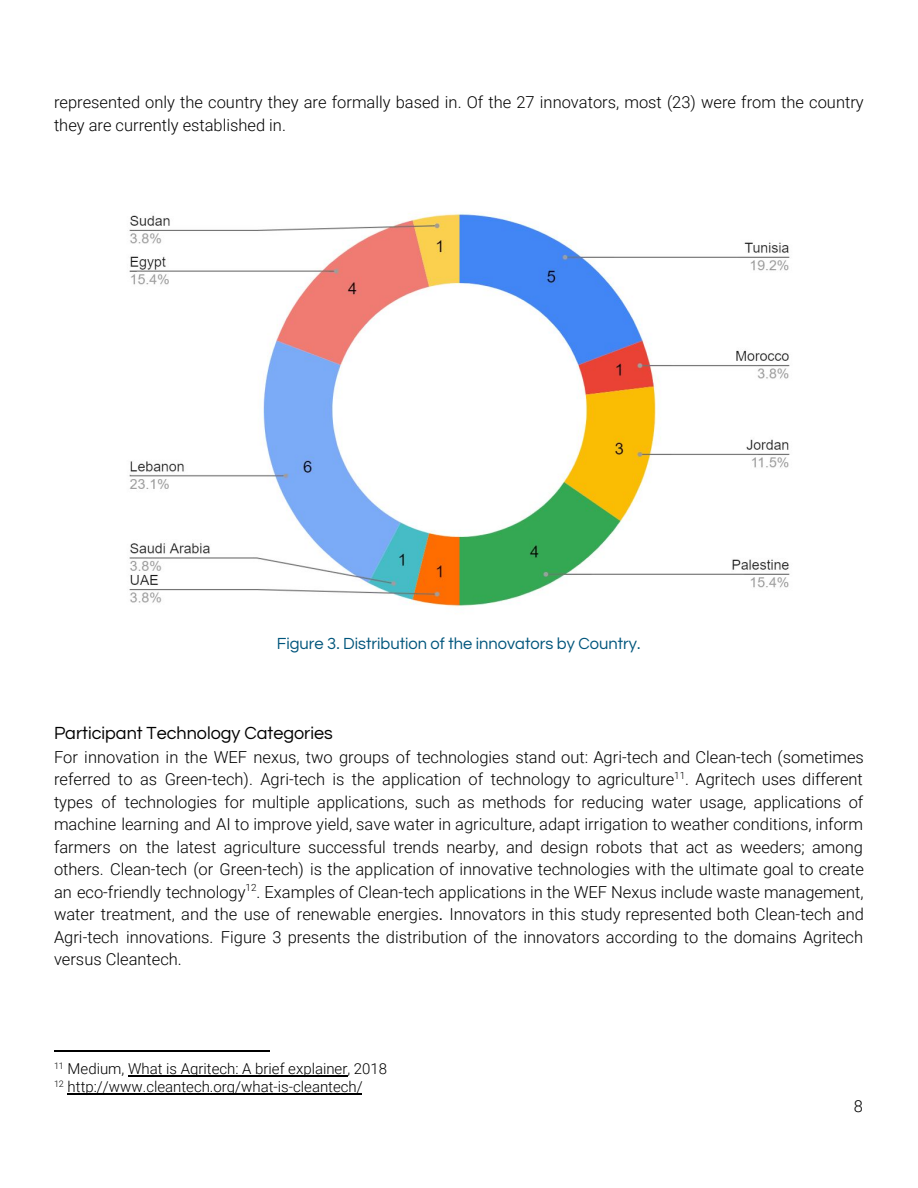
<style>
.page{position:relative;width:918px;height:1188px;background:#fff}
.page>*{position:absolute;margin:0;border:0;box-sizing:border-box;transform-origin:0 0}
.t1{font:18px "Questrial";color:#000}
.t2{font:300 16.5px/22.5px "Roboto";color:#000}
.t3{font:16.5px "Questrial";color:#00557c}
.t4{font:300 15px/18px "Roboto";color:#000}
.t5{font:300 9.9px "Roboto";color:#000}
.s1{font-weight:400}
</style>
<div class="page">
<hr style="left:54px;top:1051px;width:216px;height:1px;background:#000">
<img style="left:129px;top:213px;width:661px;height:394px">
<hr style="left:128px;top:1076px;width:220px;height:1px;background:#000">
<hr style="left:68px;top:1094px;width:294px;height:1px;background:#000">
<p class="t2" style="left:54px;top:91px;width:811px">represented only the country they are formally based in. Of the 27 innovators, most (23) were from the country they are currently established in.</p>
<p class="t3" style="left:277px;top:636px;width:365px">Figure 3. Distribution of the innovators by Country.</p>
<p class="t1" style="left:54px;top:724px;width:280px">Participant Technology Categories</p>
<p class="t2" style="left:54px;top:746px;width:811px">For innovation in the WEF nexus, two groups of technologies stand out: Agri-tech and Clean-tech (sometimes referred to as Green-tech). Agri-tech is the application of technology to agriculture . Agritech uses different</p>
<p class="t5" style="left:674px;top:769px;width:12px">11</p>
<p class="t2" style="left:54px;top:791px;width:811px;text-align:justify">types of technologies for multiple applications, such as methods for reducing water usage, applications of machine learning and AI to improve yield, save water in agriculture, adapt irrigation to weather conditions, inform farmers on the latest agriculture successful trends nearby, and design robots that act as weeders; among others. Clean-tech (or Green-tech) is the application of innovative technologies with the ultimate goal to create an eco-friendly technology . Examples of Clean-tech applications in the WEF Nexus include waste management,</p>
<p class="t5" style="left:246px;top:882px;width:12px">12</p>
<p class="t2" style="left:54px;top:903px;width:811px;text-align:justify">water treatment, and the use of renewable energies<span class="s1">.</span> Innovators in this study represented both Clean-tech and Agri-tech innovations. Figure 3 presents the distribution of the innovators according to the domains Agritech versus Cleantech.</p>
<p class="t4" style="left:54px;top:1060px;width:335px"><sup>11</sup> Medium, What is Agritech: A brief explainer, 2018<br><sup>12</sup> http://www.cleantech.org/what-is-cleantech/</p>
<p class="t2" style="left:854px;top:1095px;width:11px">8</p>
</div>
